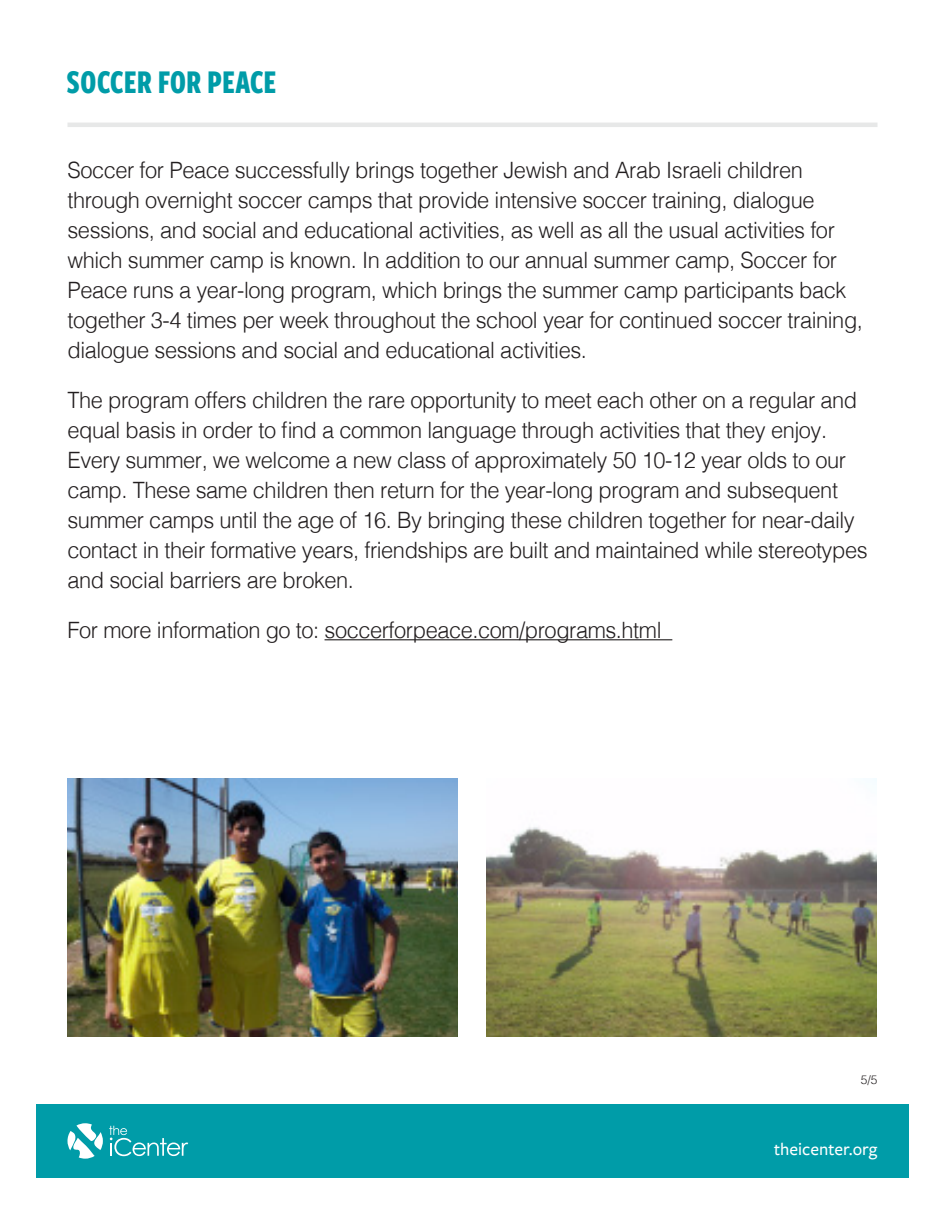
<style>
.page{position:relative;width:945px;height:1215px;background:#fff}
.page>*{position:absolute;margin:0;border:0;box-sizing:border-box;transform-origin:0 0}
.t1{font:700 34.5px "Freight Sans Cmp Pro";color:#009ca8}
.t2{font:300 22.5px/30px "Helvetica";letter-spacing:-.02em;color:#231f20}
.t3{font:500 18px "Freight Sans Pro";color:#fff}
.t4{font:300 12px "Helvetica";color:#231f20}
</style>
<div class="page">
<hr style="left:325px;top:639px;width:347px;height:1px;background:#231f20">
<div style="left:36px;top:1104px;width:873px;height:74px;background:#009ca8"></div>
<svg style="left:67px;top:1123px;width:36px;height:36px"></svg>
<svg style="left:109px;top:1126px;width:79px;height:30px"></svg>
<hr style="left:68px;top:123px;width:810px;height:4px;background:#e7e8e8">
<img style="left:68px;top:778px;width:390px;height:258px">
<img style="left:486px;top:778px;width:391px;height:258px">
<p class="t1" style="left:67px;top:58px;width:211px">SOCCER FOR PEACE</p>
<p class="t2" style="left:68px;top:153px;width:797px">Soccer for Peace successfully brings together Jewish and Arab Israeli children through overnight soccer camps that provide intensive soccer training, dialogue sessions, and social and educational activities, as well as all the usual activities for which summer camp is known. In addition to our annual summer camp, Soccer for Peace runs a year-long program, which brings the summer camp participants back together 3-4 times per week throughout the school year for continued soccer training, dialogue sessions and social and educational activities.</p>
<p class="t2" style="left:68px;top:383px;width:802px">The program offers children the rare opportunity to meet each other on a regular and equal basis in order to find a common language through activities that they enjoy.<br>Every summer, we welcome a new class of approximately 50 10-12 year olds to our camp. These same children then return for the year-long program and subsequent summer camps until the age of 16. By bringing these children together for near-daily contact in their formative years, friendships are built and maintained while stereotypes and social barriers are broken.</p>
<p class="t2" style="left:68px;top:614px;width:596px">For more information go to: soccerforpeace.com/programs.html</p>
<p class="t4" style="left:861px;top:1069px;width:18px">5/5</p>
<p class="t3" style="left:774px;top:1137px;width:105px">theicenter.org</p>
</div>
